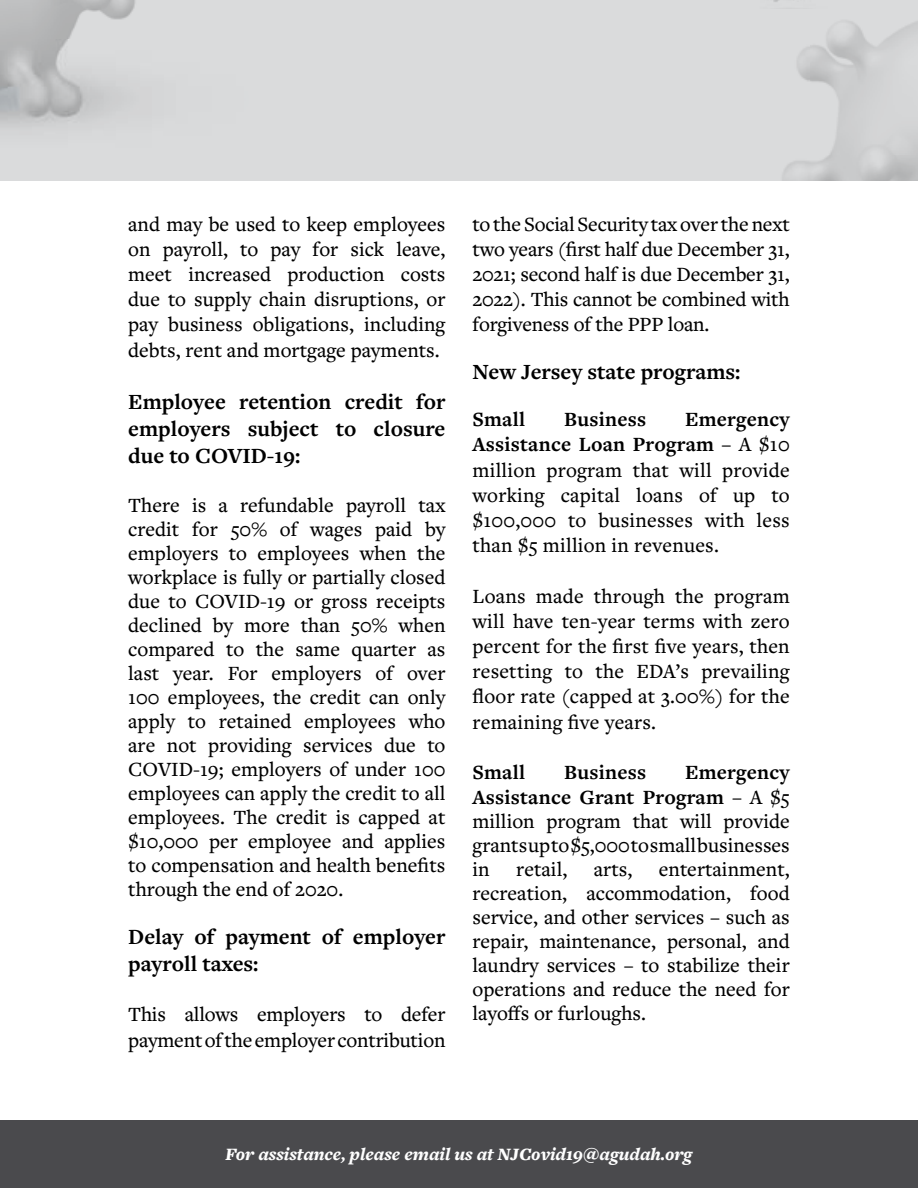
<style>
.page{position:relative;width:918px;height:1188px;background:#fff}
.page>*{position:absolute;margin:0;border:0;box-sizing:border-box;transform-origin:0 0}
.t1{font:700 22.5px/27px "Freight Text Pro";color:#000;text-align:justify}
.t2{font:500 21px/24px "Freight Text Pro";color:#000;text-align:justify}
.t3{font:700 21px "Freight Text Pro";letter-spacing:.01em;color:#000}
.t4{font:italic 900 18px "Freight Text Pro";color:#fff}
.s1{font-weight:700}
</style>
<div class="page">
<div style="left:0;top:1120px;width:918px;height:68px;background:#4a4a4d"></div>
<div style="left:0;top:0;width:918px;height:183px;background:#dadbdc"></div>
<div style="left:0;top:181px;width:918px;height:352px;background:#fff"></div>
<p class="t2" style="left:128px;top:211px;width:319px;line-height:25.2px">and may be used to keep employees on payroll, to pay for sick leave, meet increased production costs due to supply chain disruptions, or pay business obligations, including debts, rent and mortgage payments.</p>
<p class="t1" style="left:128px;top:387px;width:319px">Employee retention credit for employers subject to closure due to COVID-19:</p>
<p class="t2" style="left:128px;top:493px;width:319px">There is a refundable payroll tax credit for 50% of wages paid by employers to employees when the workplace is fully or partially closed due to COVID-19 or gross receipts declined by more than 50% when compared to the same quarter as last year. For employers of over 100 employees, the credit can only apply to retained employees who are not providing services due to COVID-19; employers of under 100 employees can apply the credit to all employees. The credit is capped at $10,000 per employee and applies to compensation and health benefits through the end of 2020.</p>
<p class="t1" style="left:128px;top:923px;width:319px">Delay of payment of employer payroll taxes:</p>
<p class="t2" style="left:128px;top:1001px;width:319px;line-height:25.2px">This allows employers to defer payment of the employer contribution</p>
<p class="t2" style="left:473px;top:211px;width:319px;line-height:25.2px">to the Social Security tax over the next two years (first half due December 31, 2021; second half is due December 31, 2022). This cannot be combined with forgiveness of the PPP loan.</p>
<p class="t1" style="left:472px;top:358px;width:269px">New Jersey state programs:</p>
<p class="t3" style="left:472px;top:405px;width:54px">Small</p>
<p class="t3" style="left:564px;top:405px;width:83px">Business</p>
<p class="t2" style="left:472px;top:406px;width:319px;line-height:25.2px;text-indent:213px"><span class="s1">Emergency Assistance Loan Program</span> – A $10 million program that will provide working capital loans of up to $100,000 to businesses with less than $5 million in revenues.</p>
<p class="t2" style="left:472px;top:583px;width:319px;line-height:25.2px">Loans made through the program will have ten-year terms with zero percent for the first five years, then resetting to the EDA’s prevailing floor rate (capped at 3.00%) for the remaining five years.</p>
<p class="t3" style="left:472px;top:758px;width:54px">Small</p>
<p class="t3" style="left:564px;top:758px;width:83px">Business</p>
<p class="t2" style="left:472px;top:759px;width:319px;text-indent:213px"><span class="s1">Emergency Assistance Grant Program</span> – A $5 million program that will provide grants up to $5,000 to small businesses in</p>
<p class="t2" style="left:516px;top:857px;width:52px">retail,</p>
<p class="t2" style="left:594px;top:857px;width:40px">arts,</p>
<p class="t2" style="left:472px;top:857px;width:319px;text-indent:186px">entertainment, recreation, accommodation, food service, and other services – such as repair, maintenance, personal, and laundry services – to stabilize their operations and reduce the need for layoffs or furloughs.</p>
<p class="t4" style="left:225px;top:1142px;width:469px">For assistance, please email us at NJCovid19@agudah.org</p>
</div>
